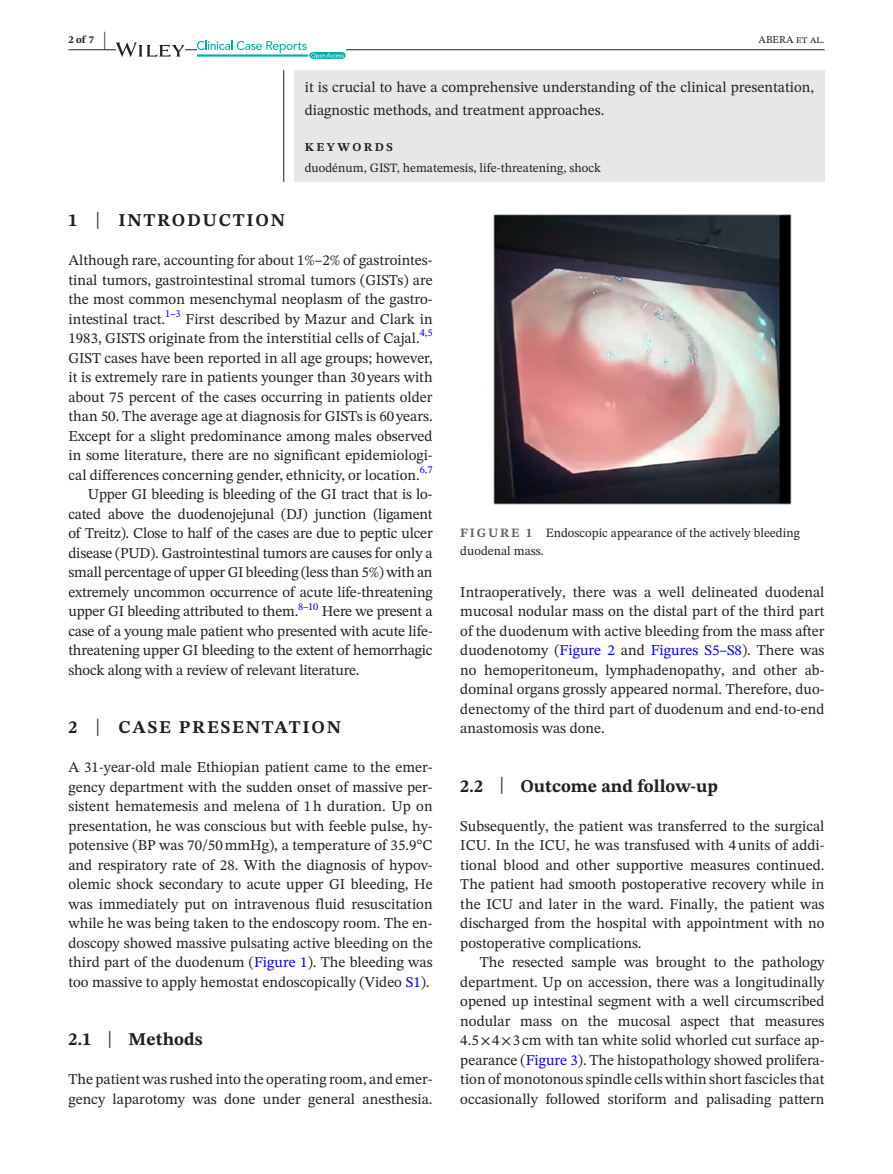
<style>
.page{position:relative;width:893px;height:1174px;background:#fff}
.page>*{position:absolute;margin:0;border:0;box-sizing:border-box;transform-origin:0 0}
.t1{font:700 18px "STIX Two Text";color:#231f20}
.t2{font:700 18px "STIX Two Text";letter-spacing:.1em;color:#231f20}
.t3{font:15px/19.5px "STIX Two Text";color:#231f20;text-align:justify}
.t4{font:12.75px/18px "STIX Two Text";color:#231f20}
.t5{font:700 12px "STIX Two Text";letter-spacing:.2em;color:#231f20}
.t6{font:10.5px "STIX Two Text";color:#00f}
.t7{font:10.5px "STIX Two Text";color:#231f20}
.t8{font:700 10.5px "STIX Two Text";color:#231f20}
.s1{font-size:21px}
.s2{font-weight:400;font-size:23.7px}
.s3{color:#00f}
.s4{font-weight:700;color:#636366}
.s5{font-family:"STIX"}
</style>
<div class="page">
<hr style="left:68px;top:49px;width:756px;height:1px;background:#231f20">
<svg style="left:116px;top:43px;width:69px;height:14px"></svg>
<svg style="left:197px;top:41px;width:149px;height:18px"></svg>
<div style="left:294px;top:70px;width:530px;height:112px;background:#e6e7e9"></div>
<hr style="left:283px;top:70px;width:1px;height:112px;background:#231f20">
<img style="left:494px;top:214px;width:297px;height:290px">
<p class="t8" style="left:68px;top:32px;width:39px">2 of 7 <span class="s1">|</span></p>
<p class="t7" style="left:758px;top:32px;width:67px">ABERA et al.</p>
<p class="t3" style="left:305px;top:76px;width:511px;line-height:22.5px">it is crucial to have a comprehensive understanding of the clinical presentation, diagnostic methods, and treatment approaches.</p>
<p class="t5" style="left:305px;top:138px;width:90px">KEYWORDS</p>
<p class="t4" style="left:305px;top:158px;width:298px">duodénum, GIST, hematemesis, life-threatening, shock</p>
<p class="t2" style="left:68px;top:207px;width:218px">1 <span class="s2">|</span> INTRODUCTION</p>
<p class="t3" style="left:68px;top:250px;width:366px">Although rare, accounting for about 1%–2% of gastrointes&shy;tinal tumors, gastrointestinal stromal tumors (GISTs) are the most common mesenchymal neoplasm of the gastro&shy;intestinal tract.</p>
<p class="t6" style="left:165px;top:306px;width:17px">1–3</p>
<p class="t3" style="left:68px;top:309px;width:366px;text-indent:117px">First described by Mazur and Clark in<br>1983, GISTS originate from the interstitial cells of Cajal.</p>
<p class="t6" style="left:420px;top:325px;width:14px">4,5</p>
<p class="t3" style="left:68px;top:348px;width:366px">GIST cases have been reported in all age groups; however, it is extremely rare in patients younger than 30 years with about 75 percent of the cases occurring in patients older than 50. The average age at diagnosis for GISTs is 60years.<br>Except for a slight predominance among males observed in some literature, there are no significant epidemiologi&shy;cal differences concerning gender, ethnicity, or location.</p>
<p class="t6" style="left:420px;top:462px;width:14px">6,7</p>
<p class="t3" style="left:68px;top:484px;width:366px;text-indent:20px">Upper GI bleeding is bleeding of the GI tract that is lo&shy;cated above the duodenojejunal (DJ) junction (ligament of Treitz). Close to half of the cases are due to peptic ulcer disease (PUD). Gastrointestinal tumors are causes for only a small percentage of upper GI bleeding (less than 5%) with an extremely uncommon occurrence of acute life-threatening upper GI bleeding attributed to them.</p>
<p class="t6" style="left:298px;top:598px;width:22px">8–10</p>
<p class="t3" style="left:68px;top:601px;width:366px;text-indent:253px">Here we present a case of a young male patient who presented with acute life&shy;threatening upper GI bleeding to the extent of hemorrhagic shock along with a review of relevant literature.</p>
<p class="t2" style="left:68px;top:714px;width:274px">2 <span class="s2">|</span> CASE PRESENTATION</p>
<p class="t3" style="left:68px;top:757px;width:366px">A 31-year-old male Ethiopian patient came to the emer&shy;gency department with the sudden onset of massive per&shy;sistent hematemesis and melena of 1h duration. Up on presentation, he was conscious but with feeble pulse, hy&shy;potensive (BP was 70/50mmHg), a temperature of 35.9°C and respiratory rate of 28. With the diagnosis of hypov&shy;olemic shock secondary to acute upper GI bleeding, He was immediately put on intravenous fluid resuscitation while he was being taken to the endoscopy room. The en&shy;doscopy showed massive pulsating active bleeding on the third part of the duodenum (<span class="s3">Figure 1</span>). The bleeding was too massive to apply hemostat endoscopically (Video <span class="s3">S1</span>).</p>
<p class="t1" style="left:68px;top:1026px;width:136px">2.1 <span class="s2">|</span> Methods</p>
<p class="t3" style="left:68px;top:1069px;width:366px">The patient was rushed into the operating room, and emer&shy;gency laparotomy was done under general anesthesia.</p>
<p class="t4" style="left:460px;top:523px;width:341px"><span class="s4">FIGURE 1</span> Endoscopic appearance of the actively bleeding duodenal mass.</p>
<p class="t3" style="left:460px;top:582px;width:366px">Intraoperatively, there was a well delineated duodenal mucosal nodular mass on the distal part of the third part of the duodenum with active bleeding from the mass after duodenotomy (<span class="s3">Figure 2</span> and <span class="s3">Figures S5–S8</span>). There was no hemoperitoneum, lymphadenopathy, and other ab&shy;dominal organs grossly appeared normal. Therefore, duo&shy;denectomy of the third part of duodenum and end-to-end anastomosis was done.</p>
<p class="t1" style="left:460px;top:773px;width:259px">2.2 <span class="s2">|</span> Outcome and follow-up</p>
<p class="t3" style="left:460px;top:816px;width:366px">Subsequently, the patient was transferred to the surgical ICU. In the ICU, he was transfused with 4units of addi&shy;tional blood and other supportive measures continued.<br>The patient had smooth postoperative recovery while in the ICU and later in the ward. Finally, the patient was discharged from the hospital with appointment with no postoperative complications.</p>
<p class="t3" style="left:460px;top:952px;width:366px;text-indent:20px">The resected sample was brought to the pathology department. Up on accession, there was a longitudinally opened up intestinal segment with a well circumscribed nodular mass on the mucosal aspect that measures 4.5<span class="s5">×</span>4<span class="s5">×</span>3 cm with tan white solid whorled cut surface ap&shy;pearance (<span class="s3">Figure 3</span>). The histopathology showed prolifera&shy;tion of monotonous spindle cells within short fascicles that occasionally followed storiform and palisading pattern</p>
</div>
